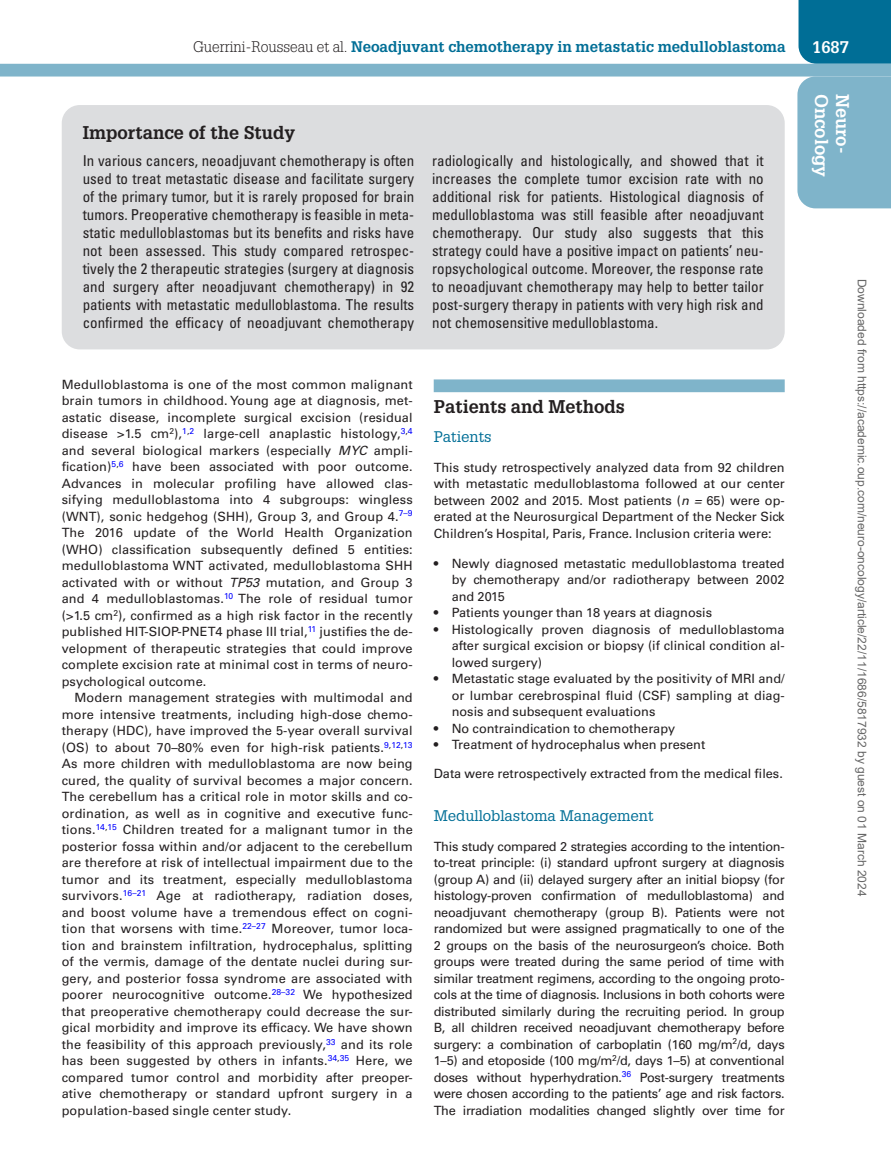
<style>
.page{position:relative;width:891px;height:1175px;background:#fff}
.page>*{position:absolute;margin:0;border:0;box-sizing:border-box;transform-origin:0 0}
.t1{font:700 18px "Glypha LT Std";color:#231f20}
.t2{font:700 18px "Glypha LT Std";color:#fff}
.t3{font:700 16.5px "Glypha LT Std";color:#fff}
.t4{font:condensed 15px/18px "Univers LT Std";color:#231f20;text-align:justify}
.t5{font:700 15px "Glypha LT Std";color:#006e96}
.t6{font:15px "Glypha LT Std";color:#006e96}
.t7{font:12.75px/16.5px "Univers LT Std";color:#231f20;text-align:justify}
.t8{font:12px "Arial";color:#666}
.s1{font-weight:300;color:#231f20}
.s2{font-style:italic}
</style>
<div class="page">
<div style="left:799px;top:0;width:92px;height:64px;background:#006e96"></div>
<div style="left:797px;top:76px;width:94px;height:132px;background:#7fb4ca"></div>
<div style="left:0;top:64px;width:891px;height:12px;background:#7fb4ca"></div>
<div style="left:434px;top:379px;width:351px;height:13px;background:#7fb4ca"></div>
<div style="left:62px;top:105px;width:723px;height:244px;background:#dcdddf;border-radius:18px"></div>
<p class="t5" style="left:193px;top:37px;width:594px"><span class="s1">Guerrini-Rousseau et al.</span> Neoadjuvant chemotherapy in metastatic medulloblastoma</p>
<p class="t3" style="left:812px;top:37px;width:38px">1687</p>
<h1 class="t2" style="left:833px;top:94px;width:85px;rotate:90deg">Oncology</h1>
<h1 class="t2" style="left:854px;top:94px;width:61px;rotate:90deg">Neuro-</h1>
<h1 class="t1" style="left:83px;top:121px;width:214px">Importance of the Study</h1>
<p class="t4" style="left:83px;top:151px;width:333px">In various cancers, neoadjuvant chemotherapy is often used to treat metastatic disease and facilitate surgery of the primary tumor, but it is rarely proposed for brain tumors. Preoperative chemotherapy is feasible in meta&shy;static medulloblastomas but its benefits and risks have not been assessed. This study compared retrospec&shy;tively the 2 therapeutic strategies (surgery at diagnosis and surgery after neoadjuvant chemotherapy) in 92 patients with metastatic medulloblastoma. The results confirmed the efficacy of neoadjuvant chemotherapy</p>
<p class="t4" style="left:432px;top:151px;width:333px">radiologically and histologically, and showed that it increases the complete tumor excision rate with no additional risk for patients. Histological diagnosis of medulloblastoma was still feasible after neoadjuvant chemotherapy. Our study also suggests that this strategy could have a positive impact on patients’ neu&shy;ropsychological outcome. Moreover, the response rate to neoadjuvant chemotherapy may help to better tailor post-surgery therapy in patients with very high risk and not chemosensitive medulloblastoma.</p>
<p class="t8" style="left:866px;top:279px;width:619px;rotate:90deg">Downloaded from https://academic.oup.com/neuro-oncology/article/22/11/1686/5817932 by guest on 01 March 2024</p>
<p class="t7" style="left:62px;top:376px;width:353px">Medulloblastoma is one of the most common malignant brain tumors in childhood. Young age at diagnosis, met&shy;astatic disease, incomplete surgical excision (residual disease &gt;1.5 cm<sup>2</sup>),<sup>1</sup><sup>,</sup><sup>2</sup> large-cell anaplastic histology,<sup>3</sup><sup>,</sup><sup>4 </sup>and several biological markers (especially <span class="s2">MYC</span> ampli&shy;fication)<sup>5</sup><sup>,</sup><sup>6</sup> have been associated with poor outcome.<br>Advances in molecular profiling have allowed clas&shy;sifying medulloblastoma into 4 subgroups: wingless (WNT), sonic hedgehog (SHH), Group 3, and Group 4.<sup>7–9<br></sup>The 2016 update of the World Health Organization (WHO) classification subsequently defined 5 entities: medulloblastoma WNT activated, medulloblastoma SHH activated with or without <span class="s2">TP53</span> mutation, and Group 3 and 4 medulloblastomas.<sup>10</sup> The role of residual tumor (&gt;1.5 cm<sup>2</sup>), confirmed as a high risk factor in the recently published HIT-SIOP-PNET4 phase III trial,<sup>11</sup> justifies the de&shy;velopment of therapeutic strategies that could improve complete excision rate at minimal cost in terms of neuro&shy;psychological outcome.</p>
<p class="t7" style="left:62px;top:689px;width:353px;text-indent:13px">Modern management strategies with multimodal and more intensive treatments, including high-dose chemo&shy;therapy (HDC), have improved the 5-year overall survival (OS) to about 70–80% even for high-risk patients.<sup>9</sup><sup>,</sup><sup>12</sup><sup>,</sup><sup>13<br></sup>As more children with medulloblastoma are now being cured, the quality of survival becomes a major concern.<br>The cerebellum has a critical role in motor skills and co&shy;ordination, as well as in cognitive and executive func&shy;tions.<sup>14</sup><sup>,</sup><sup>15</sup> Children treated for a malignant tumor in the posterior fossa within and/or adjacent to the cerebellum are therefore at risk of intellectual impairment due to the tumor and its treatment, especially medulloblastoma survivors.<sup>16–21</sup> Age at radiotherapy, radiation doses, and boost volume have a tremendous effect on cogni&shy;tion that worsens with time.<sup>22–27</sup> Moreover, tumor loca&shy;tion and brainstem infiltration, hydrocephalus, splitting of the vermis, damage of the dentate nuclei during sur&shy;gery, and posterior fossa syndrome are associated with poorer neurocognitive outcome.<sup>28–32</sup> We hypothesized that preoperative chemotherapy could decrease the sur&shy;gical morbidity and improve its efficacy. We have shown the feasibility of this approach previously,<sup>33</sup> and its role has been suggested by others in infants.<sup>34</sup><sup>,</sup><sup>35</sup> Here, we compared tumor control and morbidity after preoper&shy;ative chemotherapy or standard upfront surgery in a population-based single center study.</p>
<h1 class="t1" style="left:434px;top:395px;width:193px">Patients and Methods</h1>
<p class="t6" style="left:434px;top:428px;width:60px">Patients</p>
<p class="t7" style="left:434px;top:459px;width:353px">This study retrospectively analyzed data from 92 children with metastatic medulloblastoma followed at our center between 2002 and 2015. Most patients (<span class="s2">n =</span> 65) were op&shy;erated at the Neurosurgical Department of the Necker Sick Children’s Hospital, Paris, France. Inclusion criteria were:</p>
<p class="t7" style="left:452px;top:555px;width:335px;text-indent:-18px">• Newly diagnosed metastatic medulloblastoma treated by chemotherapy and/or radiotherapy between 2002 and 2015</p>
<p class="t7" style="left:434px;top:604px;width:280px">• Patients younger than 18 years at diagnosis</p>
<p class="t7" style="left:452px;top:621px;width:335px;text-indent:-18px">• Histologically proven diagnosis of medulloblastoma after surgical excision or biopsy (if clinical condition al&shy;lowed surgery)</p>
<p class="t7" style="left:452px;top:670px;width:335px;text-indent:-18px">• Metastatic stage evaluated by the positivity of MRI and/ or lumbar cerebrospinal fluid (CSF) sampling at diag&shy;nosis and subsequent evaluations</p>
<p class="t7" style="left:434px;top:720px;width:243px">• No contraindication to chemotherapy</p>
<p class="t7" style="left:434px;top:736px;width:273px">• Treatment of hydrocephalus when present</p>
<p class="t7" style="left:434px;top:765px;width:351px">Data were retrospectively extracted from the medical files.</p>
<p class="t6" style="left:434px;top:807px;width:221px">Medulloblastoma Management</p>
<p class="t7" style="left:434px;top:838px;width:353px">This study compared 2 strategies according to the intention&shy;to-treat principle: (i) standard upfront surgery at diagnosis (group A) and (ii) delayed surgery after an initial biopsy (for histology-proven confirmation of medulloblastoma) and neoadjuvant chemotherapy (group B). Patients were not randomized but were assigned pragmatically to one of the 2 groups on the basis of the neurosurgeon’s choice. Both groups were treated during the same period of time with similar treatment regimens, according to the ongoing proto&shy;cols at the time of diagnosis. Inclusions in both cohorts were distributed similarly during the recruiting period. In group B, all children received neoadjuvant chemotherapy before surgery: a combination of carboplatin (160 mg/m<sup>2</sup>/d, days 1–5) and etoposide (100 mg/m<sup>2</sup>/d, days 1–5) at conventional doses without hyperhydration.<sup>36</sup> Post-surgery treatments were chosen according to the patients’ age and risk factors.<br>The irradiation modalities changed slightly over time for</p>
</div>
